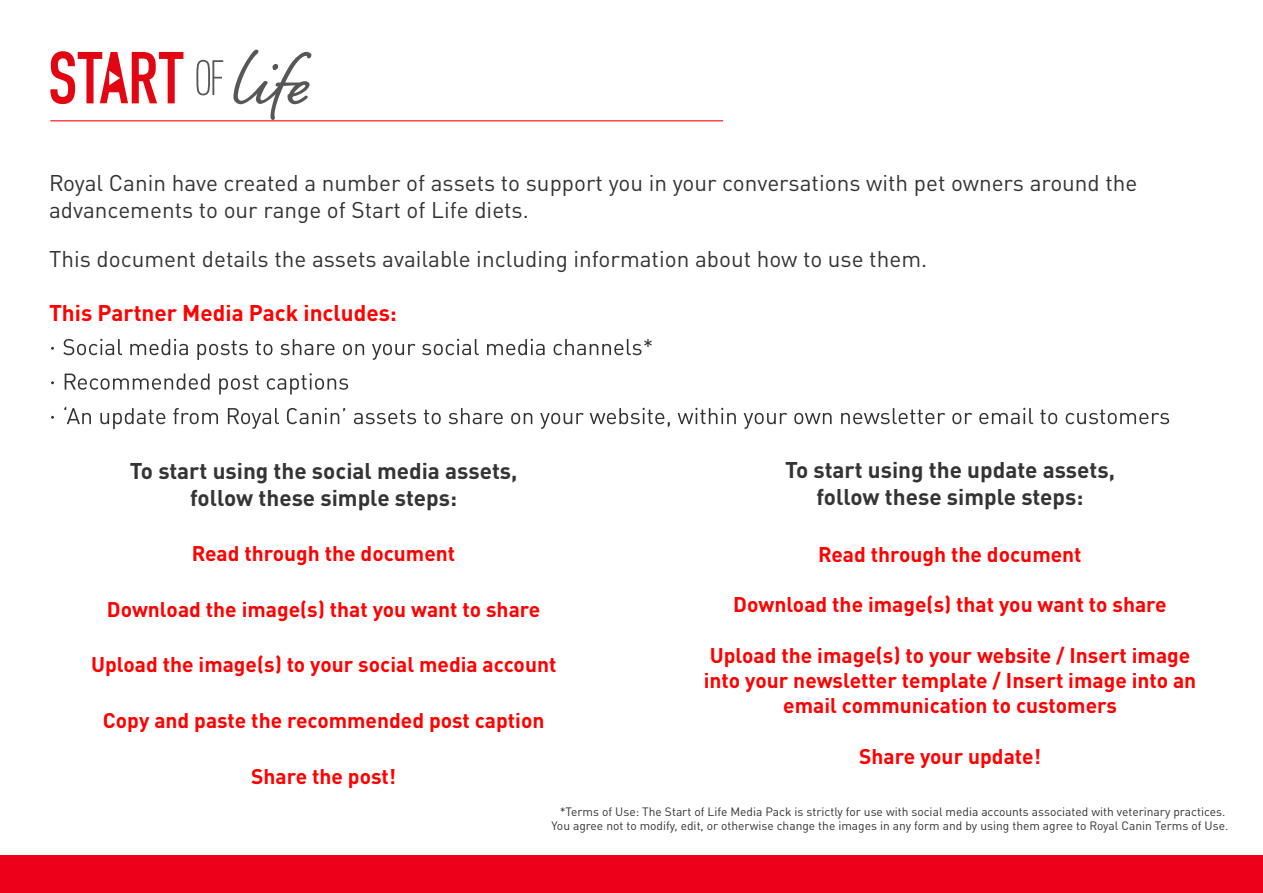
<style>
.page{position:relative;width:1263px;height:893px;background:#fff}
.page>*{position:absolute;margin:0;border:0;box-sizing:border-box;transform-origin:0 0}
.t1{font:22.5px/27px "DIN Pro";color:#333}
.t2{font:700 22.5px/27px "DIN Pro";color:#343434;text-align:center}
.t3{font:700 22.5px "DIN Pro";color:#ff0001}
.t4{font:700 21px/25.2px "DIN Pro";color:#ff0001;text-align:center}
.t5{font:12px/14.4px "DIN Pro";color:#333;text-align:center}
</style>
<div class="page">
<div style="left:0;top:855px;width:1263px;height:38px;background:#ec001a"></div>
<hr style="left:50px;top:120px;width:673px;height:1px;background:#fe090c">
<svg style="left:63px;top:339px;width:589px;height:21px"></svg>
<svg style="left:65px;top:373px;width:283px;height:22px"></svg>
<svg style="left:64px;top:406px;width:1105px;height:23px"></svg>
<svg style="left:233px;top:50px;width:78px;height:70px"></svg>
<svg style="left:50px;top:51px;width:133px;height:53px"></svg>
<svg style="left:196px;top:60px;width:27px;height:35px"></svg>
<p class="t1" style="left:49px;top:168px;width:1090px">Royal Canin have created a number of assets to support you in your conversations with pet owners around the advancements to our range of Start of Life diets.</p>
<p class="t1" style="left:49px;top:243px;width:880px">This document details the assets available including information about how to use them.</p>
<p class="t3" style="left:49px;top:295px;width:349px">This Partner Media Pack includes:</p>
<p class="t2" style="left:785px;top:455px;width:331px">To start using the update assets, follow these simple steps:</p>
<p class="t4" style="left:818px;top:541px;width:265px">Read through the document</p>
<p class="t4" style="left:733px;top:591px;width:435px">Download the image(s) that you want to share</p>
<p class="t4" style="left:704px;top:641px;width:494px">Upload the image(s) to your website / Insert image into your newsletter template / Insert image into an email communication to customers</p>
<p class="t4" style="left:859px;top:742px;width:183px">Share your update!</p>
<p class="t2" style="left:130px;top:456px;width:389px">To start using the social media assets, follow these simple steps:</p>
<p class="t4" style="left:192px;top:539px;width:265px">Read through the document</p>
<p class="t4" style="left:107px;top:595px;width:435px">Download the image(s) that you want to share</p>
<p class="t4" style="left:91px;top:651px;width:467px">Upload the image(s) to your social media account</p>
<p class="t4" style="left:103px;top:707px;width:443px">Copy and paste the recommended post caption</p>
<p class="t4" style="left:251px;top:762px;width:146px">Share the post!</p>
<p class="t5" style="left:552px;top:803px;width:678px">*Terms of Use: The Start of Life Media Pack is strictly for use with social media accounts associated with veterinary practices.<br>You agree not to modify, edit, or otherwise change the images in any form and by using them agree to Royal Canin Terms of Use.</p>
</div>
